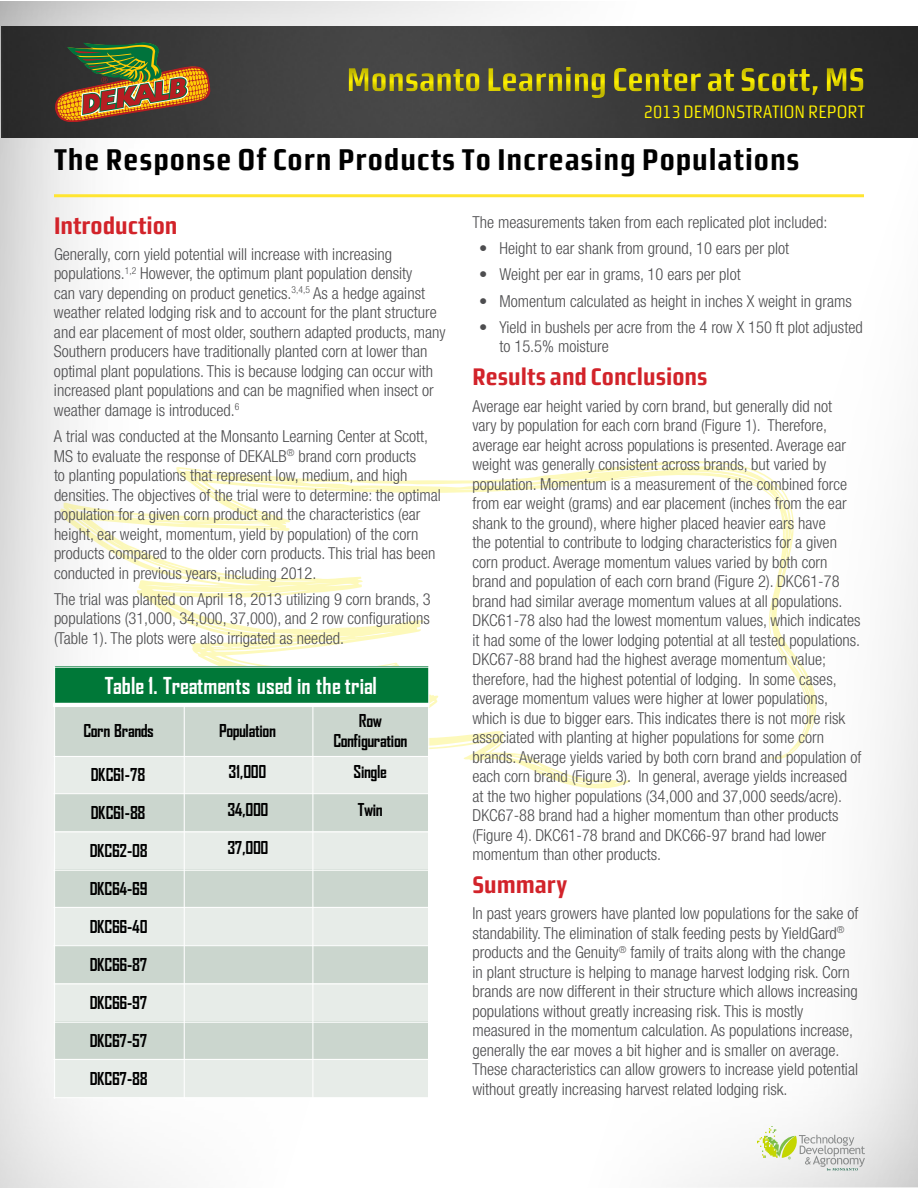
<style>
.page{position:relative;width:918px;height:1188px;background:#fff}
.page>*{position:absolute;margin:0;border:0;box-sizing:border-box;transform-origin:0 0}
.t1{font:33px "Morgan Sans Cond Bold Lining";color:#fff200}
.t2{font:30px "Morgan Sans Cond Bold Lining";letter-spacing:.03em;color:#000}
.t3{font:24px "Morgan Sans Cond Bold Lining";color:#d2232a}
.t4{font:700 22.35px "Agency FB";letter-spacing:-.005em;color:#fff}
.t5{font:18px "Morgan Sans Cond Regular Lining";color:#fff200}
.t6{font:700 16.95px/20.2px "Agency FB";letter-spacing:-.025em;color:#000;text-align:center}
.t7{font:300 condensed 16.5px/19.5px "Helvetica Neue LT Std";color:#4d4d4f}
</style>
<div class="page">
<div style="left:0;top:0;width:918px;height:1188px;background:#000;opacity:.45"></div>
<img style="left:1px;top:27px;width:917px;height:110px">
<svg style="left:55px;top:43px;width:155px;height:78px;background:#735d30"></svg>
<svg style="left:60px;top:461px;width:756px;height:327px"></svg>
<svg style="left:757px;top:1126px;width:108px;height:45px"></svg>
<div style="left:331px;top:59px;width:550px;height:47px;background:#000;opacity:.5"></div>
<hr style="left:54px;top:194px;width:810px;height:3px;background:#ffe531">
<div style="left:54px;top:667px;width:374px;height:38px;background:#007838"></div>
<div style="left:54px;top:705px;width:130px;height:51px;background:#cbd6ce"></div>
<div style="left:184px;top:705px;width:128px;height:51px;background:#cbd6ce"></div>
<div style="left:312px;top:705px;width:116px;height:51px;background:#cbd6ce"></div>
<div style="left:54px;top:756px;width:130px;height:37px;background:#e7ece8"></div>
<div style="left:184px;top:756px;width:128px;height:37px;background:#e7ece8"></div>
<div style="left:312px;top:756px;width:116px;height:37px;background:#e7ece8"></div>
<div style="left:54px;top:793px;width:130px;height:38px;background:#cbd6ce"></div>
<div style="left:184px;top:793px;width:128px;height:38px;background:#cbd6ce"></div>
<div style="left:312px;top:793px;width:116px;height:38px;background:#cbd6ce"></div>
<div style="left:54px;top:831px;width:130px;height:39px;background:#e7ece8"></div>
<div style="left:184px;top:831px;width:128px;height:39px;background:#e7ece8"></div>
<div style="left:312px;top:831px;width:116px;height:39px;background:#e7ece8"></div>
<div style="left:54px;top:870px;width:130px;height:37px;background:#cbd6ce"></div>
<div style="left:184px;top:870px;width:128px;height:37px;background:#cbd6ce"></div>
<div style="left:312px;top:870px;width:116px;height:37px;background:#cbd6ce"></div>
<div style="left:54px;top:907px;width:130px;height:38px;background:#e7ece8"></div>
<div style="left:184px;top:907px;width:128px;height:38px;background:#e7ece8"></div>
<div style="left:312px;top:907px;width:116px;height:38px;background:#e7ece8"></div>
<div style="left:54px;top:945px;width:130px;height:38px;background:#cbd6ce"></div>
<div style="left:184px;top:945px;width:128px;height:38px;background:#cbd6ce"></div>
<div style="left:312px;top:945px;width:116px;height:38px;background:#cbd6ce"></div>
<div style="left:54px;top:983px;width:130px;height:39px;background:#e7ece8"></div>
<div style="left:184px;top:983px;width:128px;height:39px;background:#e7ece8"></div>
<div style="left:312px;top:983px;width:116px;height:39px;background:#e7ece8"></div>
<div style="left:54px;top:1022px;width:130px;height:37px;background:#cbd6ce"></div>
<div style="left:184px;top:1022px;width:128px;height:37px;background:#cbd6ce"></div>
<div style="left:312px;top:1022px;width:116px;height:37px;background:#cbd6ce"></div>
<div style="left:54px;top:1059px;width:130px;height:38px;background:#e7ece8"></div>
<div style="left:184px;top:1059px;width:128px;height:38px;background:#e7ece8"></div>
<div style="left:312px;top:1059px;width:116px;height:38px;background:#e7ece8"></div>
<hr style="left:184px;top:703px;width:1px;height:396px;background:#fff">
<hr style="left:312px;top:703px;width:1px;height:396px;background:#fff">
<hr style="left:53px;top:703px;width:376px;height:4px;background:#fff">
<hr style="left:54px;top:756px;width:376px;height:1px;background:#fff">
<hr style="left:54px;top:793px;width:376px;height:1px;background:#fff">
<hr style="left:54px;top:831px;width:376px;height:1px;background:#fff">
<hr style="left:54px;top:870px;width:376px;height:1px;background:#fff">
<hr style="left:54px;top:907px;width:376px;height:1px;background:#fff">
<hr style="left:54px;top:945px;width:376px;height:1px;background:#fff">
<hr style="left:54px;top:983px;width:376px;height:1px;background:#fff">
<hr style="left:54px;top:1022px;width:376px;height:1px;background:#fff">
<hr style="left:54px;top:1059px;width:376px;height:1px;background:#fff">
<hr style="left:54px;top:666px;width:1px;height:433px;background:#fff">
<hr style="left:428px;top:666px;width:1px;height:433px;background:#fff">
<hr style="left:54px;top:667px;width:376px;height:1px;background:#fff">
<hr style="left:54px;top:1097px;width:376px;height:1px;background:#fff">
<h1 class="t1" style="left:347px;top:60px;width:520px">Monsanto Learning Center at Scott, MS</h1>
<p class="t5" style="left:644px;top:101px;width:223px">2013 DEMONSTRATION REPORT</p>
<h2 class="t2" style="left:54px;top:143px;width:747px">The Response Of Corn Products To Increasing Populations</h2>
<h3 class="t3" style="left:54px;top:211px;width:125px">Introduction</h3>
<p class="t7" style="left:54px;top:244px;width:393px">Generally, corn yield potential will increase with increasing populations.<sup>1,2</sup> However, the optimum plant population density<br>can vary depending on product genetics.<sup>3,4,5</sup> As a hedge against weather related lodging risk and to account for the plant structure and ear placement of most older, southern adapted products, many Southern producers have traditionally planted corn at lower than optimal plant populations. This is because lodging can occur with increased plant populations and can be magnified when insect or weather damage is introduced.<sup>6</sup></p>
<p class="t7" style="left:54px;top:426px;width:388px">A trial was conducted at the Monsanto Learning Center at Scott, MS to evaluate the response of DEKALB<sup>®</sup> brand corn products<br>to planting populations that represent low, medium, and high densities. The objectives of the trial were to determine: the optimal population for a given corn product and the characteristics (ear height, ear weight, momentum, yield by population) of the corn products compared to the older corn products. This trial has been conducted in previous years, including 2012.</p>
<p class="t7" style="left:54px;top:589px;width:378px;text-align:justify">The trial was planted on April 18, 2013 utilizing 9 corn brands, 3 populations (31,000, 34,000, 37,000), and 2 row configurations (Table 1). The plots were also irrigated as needed.</p>
<h3 class="t4" style="left:105px;top:672px;width:274px">Table 1. Treatments used in the trial</h3>
<p class="t6" style="left:83px;top:720px;width:72px">Corn Brands</p>
<p class="t6" style="left:219px;top:720px;width:58px">Population</p>
<p class="t6" style="left:333px;top:710px;width:75px">Row<br>Configuration</p>
<p class="t6" style="left:91px;top:764px;width:56px">DKC61-78</p>
<p class="t6" style="left:229px;top:761px;width:39px">31,000</p>
<p class="t6" style="left:354px;top:761px;width:35px">Single</p>
<p class="t6" style="left:91px;top:802px;width:56px">DKC61-88</p>
<p class="t6" style="left:228px;top:799px;width:42px">34,000</p>
<p class="t6" style="left:358px;top:799px;width:27px">Twin</p>
<p class="t6" style="left:90px;top:840px;width:59px">DKC62-08</p>
<p class="t6" style="left:228px;top:837px;width:42px">37,000</p>
<p class="t6" style="left:90px;top:878px;width:59px">DKC64-69</p>
<p class="t6" style="left:90px;top:916px;width:59px">DKC66-40</p>
<p class="t6" style="left:90px;top:954px;width:59px">DKC66-87</p>
<p class="t6" style="left:90px;top:992px;width:59px">DKC66-97</p>
<p class="t6" style="left:90px;top:1030px;width:59px">DKC67-57</p>
<p class="t6" style="left:90px;top:1068px;width:59px">DKC67-88</p>
<p class="t7" style="left:473px;top:212px;width:356px">The measurements taken from each replicated plot included:</p>
<p class="t7" style="left:479px;top:238px;width:311px">• Height to ear shank from ground, 10 ears per plot</p>
<p class="t7" style="left:479px;top:265px;width:263px">• Weight per ear in grams, 10 ears per plot</p>
<p class="t7" style="left:479px;top:291px;width:374px">• Momentum calculated as height in inches X weight in grams</p>
<p class="t7" style="left:500px;top:317px;width:365px;text-indent:-20px">• Yield in bushels per acre from the 4 row X 150 ft plot adjusted to 15.5% moisture</p>
<h3 class="t3" style="left:472px;top:363px;width:237px">Results and Conclusions</h3>
<p class="t7" style="left:472px;top:396px;width:390px">Average ear height varied by corn brand, but generally did not<br>vary by population for each corn brand (Figure 1). Therefore, average ear height across populations is presented. Average ear weight was generally consistent across brands, but varied by population. Momentum is a measurement of the combined force from ear weight (grams) and ear placement (inches from the ear shank to the ground), where higher placed heavier ears have<br>the potential to contribute to lodging characteristics for a given corn product. Average momentum values varied by both corn brand and population of each corn brand (Figure 2). DKC61-78 brand had similar average momentum values at all populations.<br>DKC61-78 also had the lowest momentum values, which indicates it had some of the lower lodging potential at all tested populations.<br>DKC67-88 brand had the highest average momentum value; therefore, had the highest potential of lodging. In some cases, average momentum values were higher at lower populations, which is due to bigger ears. This indicates there is not more risk associated with planting at higher populations for some corn brands. Average yields varied by both corn brand and population of each corn brand (Figure 3). In general, average yields increased at the two higher populations (34,000 and 37,000 seeds/acre).<br>DKC67-88 brand had a higher momentum than other products (Figure 4). DKC61-78 brand and DKC66-97 brand had lower momentum than other products.</p>
<h3 class="t3" style="left:472px;top:871px;width:96px">Summary</h3>
<p class="t7" style="left:472px;top:904px;width:387px">In past years growers have planted low populations for the sake of standability. The elimination of stalk feeding pests by YieldGard<sup>® </sup>products and the Genuity<sup>®</sup> family of traits along with the change in plant structure is helping to manage harvest lodging risk. Corn brands are now different in their structure which allows increasing populations without greatly increasing risk. This is mostly measured in the momentum calculation. As populations increase, generally the ear moves a bit higher and is smaller on average.<br>These characteristics can allow growers to increase yield potential without greatly increasing harvest related lodging risk.</p>
</div>
